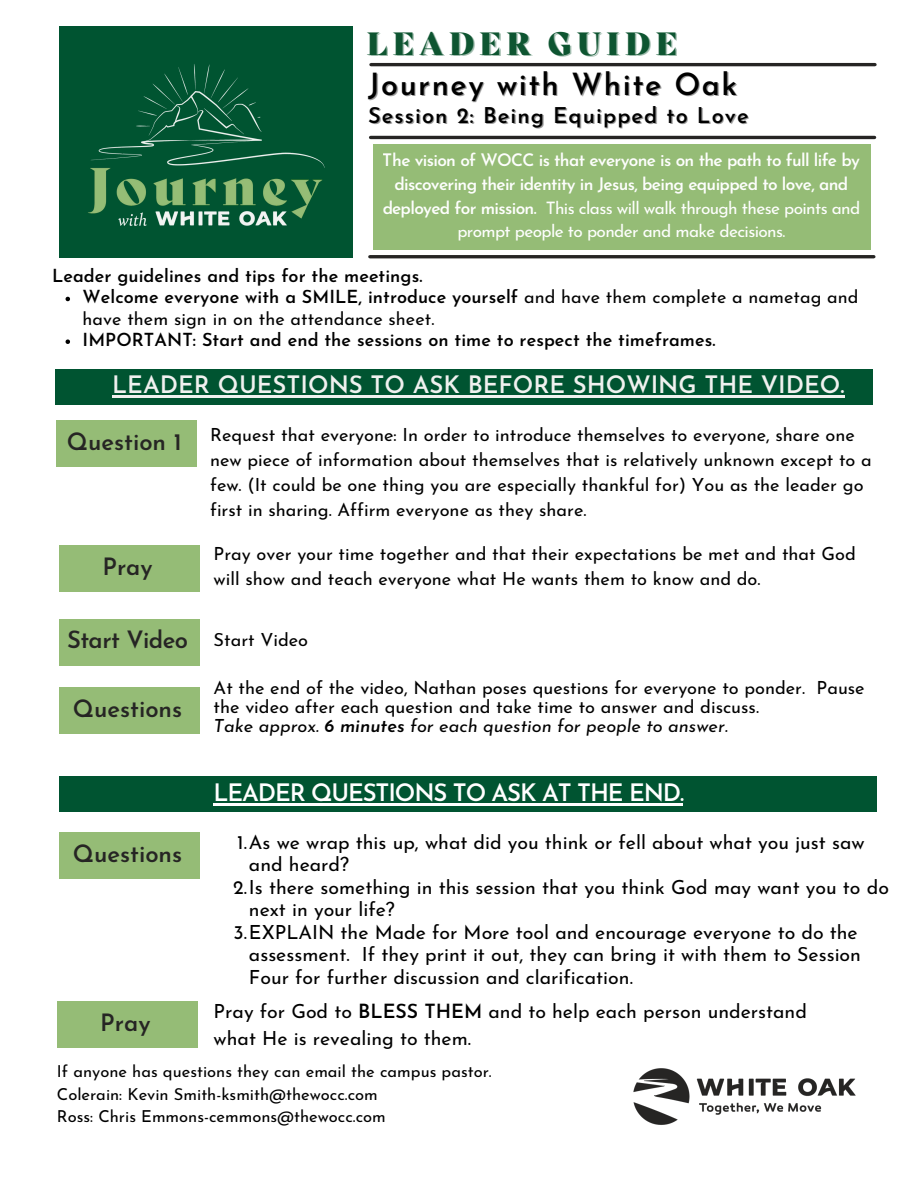
<style>
.page{position:relative;width:918px;height:1188px;background:#fff}
.page>*{position:absolute;margin:0;border:0;box-sizing:border-box;transform-origin:0 0}
.t1{font:31.35px "Bely Display";letter-spacing:.16em;color:#0e5531}
.t2{font:600 30.45px "Josefin Sans";letter-spacing:.05em;color:#000}
.t3{font:600 24px "Josefin Sans";color:#f0f1ef}
.t4{font:600 24px "Josefin Sans";letter-spacing:-.045em;color:#fff}
.t5{font:600 23.85px "Josefin Sans";color:#262524}
.t6{font:600 23.85px "Josefin Sans";letter-spacing:-.025em;color:#262524}
.t7{font:600 21.75px "Josefin Sans";letter-spacing:.05em;color:#000}
.t8{font:19.5px/27px "Josefin Sans";color:#000}
.t9{font:18.15px/24.8px "Josefin Sans";color:#000}
.t10{font:18px/21.3px "Josefin Sans";letter-spacing:.005em;color:#000}
.t11{font:600 18px "Josefin Sans";letter-spacing:.005em;color:#000}
.t12{font:600 17.25px/23.9px "Josefin Sans";letter-spacing:-.035em;color:#fff;text-align:center}
.t13{font:16.5px/22.5px "Josefin Sans";color:#000}
.s1{font-weight:400}
.s2{font-weight:600}
.s3{font-style:italic}
.s4{font-weight:600;font-style:italic}
</style>
<div class="page">
<svg style="left:66px;top:297px;width:4px;height:4px"></svg>
<svg style="left:66px;top:339px;width:4px;height:5px"></svg>
<div style="left:55px;top:369px;width:818px;height:36px;background:#005431"></div>
<hr style="left:112px;top:395px;width:732px;height:3px;background:#f0f1ef">
<div style="left:56px;top:421px;width:140px;height:46px;background:#95bc76"></div>
<div style="left:59px;top:776px;width:818px;height:36px;background:#005431"></div>
<hr style="left:214px;top:803px;width:469px;height:2px;background:#fff">
<div style="left:59px;top:545px;width:141px;height:46px;background:#95bc76"></div>
<div style="left:59px;top:619px;width:141px;height:46px;background:#95bc76"></div>
<div style="left:59px;top:688px;width:141px;height:46px;background:#95bc76"></div>
<div style="left:59px;top:833px;width:141px;height:46px;background:#95bc76"></div>
<div style="left:57px;top:1002px;width:141px;height:46px;background:#95bc76"></div>
<img style="left:633px;top:1068px;width:223px;height:57px">
<div style="left:373px;top:144px;width:497px;height:106px;background:#95bc76"></div>
<hr style="left:370px;top:255px;width:504px;height:3px;background:#262524">
<hr style="left:371px;top:136px;width:504px;height:3px;background:#262524">
<hr style="left:371px;top:63px;width:504px;height:3px;background:#262524">
<div style="left:59px;top:26px;width:294px;height:232px;background:#005431"></div>
<img style="left:88px;top:64px;width:237px;height:162px">
<h1 class="t1" style="left:366px;top:24px;width:313px">LEADER GUIDE</h1>
<h2 class="t2" style="left:368px;top:72px;width:371px">Journey with White Oak</h2>
<p class="t7" style="left:368px;top:106px;width:382px">Session 2: Being Equipped to Love</p>
<p class="t12" style="left:382px;top:149px;width:480px">The vision of WOCC is that everyone is on the path to full life by discovering their identity in Jesus, being equipped to love, and deployed for mission. <span class="s1">This class will walk through these points and prompt people to ponder and make decisions.</span></p>
<p class="t11" style="left:52px;top:269px;width:372px">Leader guidelines and tips for the meetings.</p>
<p class="t10" style="left:83px;top:288px;width:778px"><span class="s2">Welcome everyone with a SMILE, introduce yourself</span> and have them complete a nametag and have them sign in on the attendance sheet.</p>
<p class="t11" style="left:83px;top:333px;width:634px">IMPORTANT: Start and end the sessions on time to respect the timeframes.</p>
<h3 class="t3" style="left:112px;top:375px;width:734px">LEADER QUESTIONS TO ASK BEFORE SHOWING THE VIDEO.</h3>
<p class="t9" style="left:210px;top:424px;width:663px">Request that everyone: In order to introduce themselves to everyone, share one new piece of information about themselves that is relatively unknown except to a few. (It could be one thing you are especially thankful for) You as the leader go first in sharing. Affirm everyone as they share.</p>
<h3 class="t5" style="left:67px;top:432px;width:116px">Question 1</h3>
<h3 class="t5" style="left:102px;top:557px;width:52px">Pray</h3>
<h3 class="t6" style="left:67px;top:631px;width:123px">Start Video</h3>
<h3 class="t5" style="left:73px;top:699px;width:111px">Questions</h3>
<p class="t9" style="left:214px;top:544px;width:644px">Pray over your time together and that their expectations be met and that God will show and teach everyone what He wants them to know and do.</p>
<p class="t9" style="left:214px;top:629px;width:96px">Start Video</p>
<p class="t9" style="left:214px;top:679px;width:653px;line-height:19.2px">At the end of the video, Nathan poses questions for everyone to ponder. Pause the video after each question and take time to answer and discuss.<br><span class="s3">Take approx.</span> <span class="s4">6 minutes</span> <span class="s3">for each question for people to answer.</span></p>
<h3 class="t4" style="left:214px;top:783px;width:472px">LEADER QUESTIONS TO ASK AT THE END.</h3>
<p class="t8" style="left:237px;top:830px;width:629px">1.As we wrap this up, what did you think or fell about what you just saw</p>
<p class="t8" style="left:249px;top:853px;width:102px">and heard?</p>
<p class="t8" style="left:233px;top:875px;width:657px">2.Is there something in this session that you think God may want you to do</p>
<p class="t8" style="left:249px;top:898px;width:147px">next in your life?</p>
<p class="t8" style="left:234px;top:920px;width:626px">3.EXPLAIN the Made for More tool and encourage everyone to do the</p>
<p class="t8" style="left:249px;top:943px;width:614px">assessment. If they print it out, they can bring it with them to Session</p>
<p class="t8" style="left:249px;top:965px;width:386px">Four for further discussion and clarification.</p>
<p class="t8" style="left:214px;top:999px;width:595px">Pray for God to <span class="s2">BLESS THEM</span> and to help each person understand what He is revealing to them.</p>
<p class="t13" style="left:57px;top:1062px;width:436px">If anyone has questions they can email the campus pastor.<br>Colerain: Kevin Smith-ksmith@thewocc.com<br>Ross: Chris Emmons-cemmons@thewocc.com</p>
<h3 class="t5" style="left:73px;top:844px;width:111px">Questions</h3>
<h3 class="t5" style="left:100px;top:1013px;width:52px">Pray</h3>
</div>
